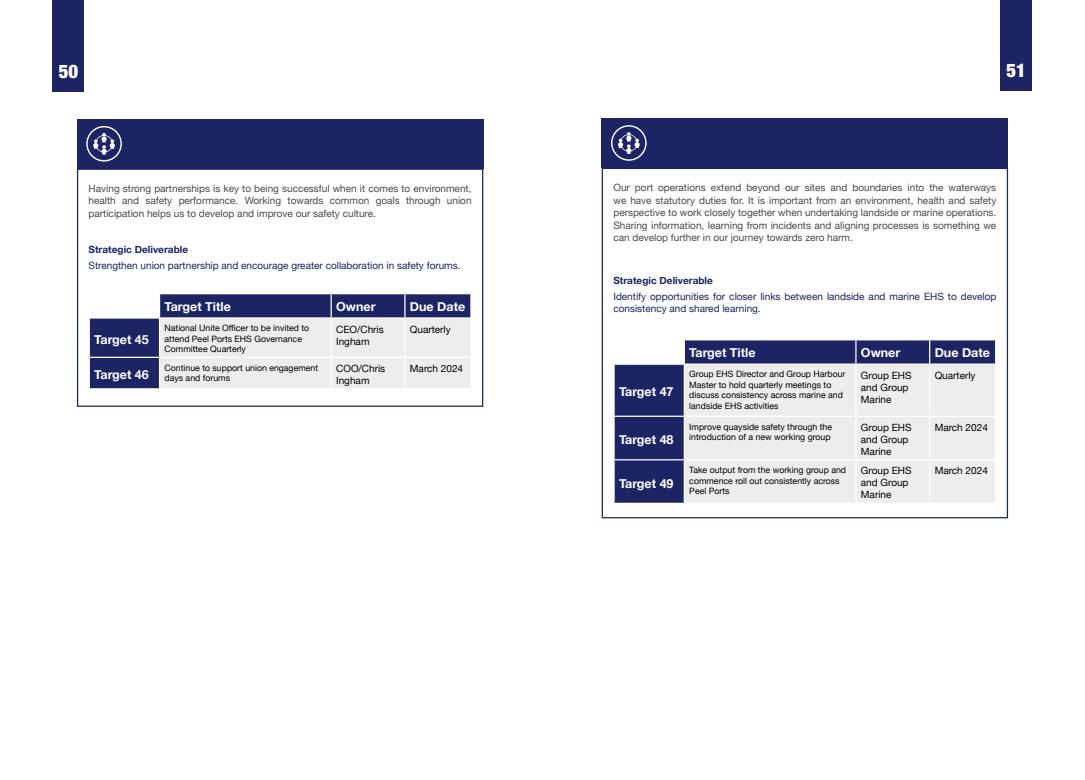
<style>
.page{position:relative;width:1085px;height:780px;background:#fff}
.page>*{position:absolute;margin:0;border:0;box-sizing:border-box;transform-origin:0 0}
.t1{font:900 condensed 18.75px "Helvetica Neue";color:#fff}
.t2{font:700 12.5px "Helvetica Neue";color:#fff}
.t3{font:10px/12.5px "Helvetica Neue";color:#4a4a49;text-align:justify}
.t4{font:10px/12.5px "Helvetica Neue";color:#1c2463}
.t5{font:10px/12px "Helvetica Neue";color:#000}
.t6{font:700 10px "Helvetica Neue";color:#1c2463}
.t7{font:8.75px/10.5px "Helvetica Neue";color:#000}
</style>
<div class="page">
<div style="left:53px;top:0;width:31px;height:91px;background:#1c2463"></div>
<div style="left:90px;top:318px;width:69px;height:70px;background:#1c2463"></div>
<svg style="left:159px;top:294px;width:312px;height:94px;background:#b9bbcb"></svg>
<hr style="left:159px;top:317px;width:172px;height:1px;background:#fff">
<hr style="left:159px;top:318px;width:1px;height:39px;background:#fff">
<hr style="left:331px;top:317px;width:74px;height:1px;background:#fff">
<hr style="left:330px;top:318px;width:2px;height:39px;background:#fff">
<hr style="left:405px;top:317px;width:66px;height:1px;background:#fff">
<hr style="left:404px;top:318px;width:1px;height:39px;background:#fff">
<hr style="left:470px;top:318px;width:1px;height:39px;background:#fff">
<hr style="left:89px;top:357px;width:70px;height:1px;background:#fff">
<hr style="left:159px;top:357px;width:172px;height:1px;background:#fff">
<hr style="left:159px;top:358px;width:1px;height:30px;background:#fff">
<hr style="left:331px;top:357px;width:74px;height:1px;background:#fff">
<hr style="left:330px;top:358px;width:2px;height:30px;background:#fff">
<hr style="left:405px;top:357px;width:66px;height:1px;background:#fff">
<hr style="left:404px;top:358px;width:1px;height:30px;background:#fff">
<hr style="left:470px;top:358px;width:1px;height:30px;background:#fff">
<div style="left:77px;top:168px;width:406px;height:239px;border:1px solid #1c2463"></div>
<div style="left:77px;top:119px;width:406px;height:49px;background:#1c2463"></div>
<div style="left:86px;top:126px;width:36px;height:35px;border:1px solid #fff;border-radius:50%"></div>
<svg style="left:93px;top:133px;width:22px;height:21px"></svg>
<div style="left:1000px;top:0;width:31px;height:90px;background:#1c2463"></div>
<svg style="left:614px;top:340px;width:380px;height:162px;background:#353c74"></svg>
<div style="left:684px;top:365px;width:310px;height:137px;background:#ededed"></div>
<svg style="left:683px;top:340px;width:1px;height:23px"></svg>
<svg style="left:855px;top:340px;width:1px;height:23px"></svg>
<hr style="left:928px;top:340px;width:2px;height:23px;background:#fff">
<hr style="left:613px;top:363px;width:71px;height:2px;background:#fff">
<hr style="left:684px;top:363px;width:171px;height:2px;background:#fff">
<hr style="left:683px;top:365px;width:1px;height:50px;background:#fff">
<hr style="left:855px;top:363px;width:74px;height:2px;background:#fff">
<hr style="left:855px;top:365px;width:1px;height:50px;background:#fff">
<hr style="left:929px;top:363px;width:67px;height:2px;background:#fff">
<hr style="left:928px;top:365px;width:2px;height:50px;background:#fff">
<hr style="left:613px;top:415px;width:71px;height:2px;background:#fff">
<hr style="left:684px;top:415px;width:171px;height:2px;background:#fff">
<hr style="left:683px;top:417px;width:1px;height:42px;background:#fff">
<hr style="left:855px;top:415px;width:74px;height:2px;background:#fff">
<hr style="left:855px;top:417px;width:1px;height:42px;background:#fff">
<hr style="left:929px;top:415px;width:67px;height:2px;background:#fff">
<hr style="left:928px;top:417px;width:2px;height:42px;background:#fff">
<hr style="left:613px;top:459px;width:71px;height:1px;background:#fff">
<hr style="left:684px;top:459px;width:171px;height:1px;background:#fff">
<hr style="left:683px;top:460px;width:1px;height:42px;background:#fff">
<hr style="left:855px;top:459px;width:74px;height:1px;background:#fff">
<hr style="left:855px;top:460px;width:1px;height:42px;background:#fff">
<hr style="left:929px;top:459px;width:67px;height:1px;background:#fff">
<hr style="left:928px;top:460px;width:2px;height:42px;background:#fff">
<div style="left:601px;top:168px;width:406px;height:350px;border:1px solid #1c2463"></div>
<div style="left:601px;top:118px;width:406px;height:50px;background:#1c2463"></div>
<div style="left:611px;top:125px;width:35px;height:36px;border:1px solid #fff;border-radius:50%"></div>
<svg style="left:618px;top:132px;width:21px;height:22px"></svg>
<h1 class="t1" style="left:59px;top:60px;width:21px">50</h1>
<p class="t3" style="left:89px;top:183px;width:384px">Having strong partnerships is key to being successful when it comes to environment, health and safety performance. Working towards common goals through union participation helps us to develop and improve our safety culture.</p>
<p class="t6" style="left:89px;top:241px;width:101px">Strategic Deliverable</p>
<p class="t4" style="left:89px;top:259px;width:373px">Strengthen union partnership and encourage greater collaboration in safety forums.</p>
<p class="t2" style="left:164px;top:296px;width:68px">Target Title</p>
<p class="t2" style="left:336px;top:296px;width:41px">Owner</p>
<p class="t2" style="left:410px;top:296px;width:57px">Due Date</p>
<p class="t2" style="left:94px;top:329px;width:56px">Target 45</p>
<p class="t7" style="left:164px;top:323px;width:146px">National Unite Officer to be invited to attend Peel Ports EHS Governance<br>Committee Quarterly</p>
<p class="t5" style="left:336px;top:323px;width:49px">CEO/Chris<br>Ingham</p>
<p class="t5" style="left:410px;top:323px;width:42px">Quarterly</p>
<p class="t2" style="left:94px;top:365px;width:56px">Target 46</p>
<p class="t7" style="left:164px;top:363px;width:155px">Continue to support union engagement days and forums</p>
<p class="t5" style="left:336px;top:363px;width:51px">COO/Chris<br>Ingham</p>
<p class="t5" style="left:410px;top:363px;width:55px">March 2024</p>
<h1 class="t1" style="left:1006px;top:59px;width:21px">51</h1>
<p class="t3" style="left:613px;top:182px;width:384px">Our port operations extend beyond our sites and boundaries into the waterways we have statutory duties for. It is important from an environment, health and safety perspective to work closely together when undertaking landside or marine operations.<br>Sharing information, learning from incidents and aligning processes is something we can develop further in our journey towards zero harm.</p>
<p class="t6" style="left:613px;top:272px;width:101px">Strategic Deliverable</p>
<p class="t4" style="left:613px;top:291px;width:384px">Identify opportunities for closer links between landside and marine EHS to develop consistency and shared learning.</p>
<p class="t2" style="left:619px;top:382px;width:56px">Target 47</p>
<p class="t2" style="left:689px;top:343px;width:68px">Target Title</p>
<p class="t2" style="left:860px;top:343px;width:41px">Owner</p>
<p class="t2" style="left:934px;top:343px;width:57px">Due Date</p>
<p class="t7" style="left:689px;top:369px;width:158px">Group EHS Director and Group Harbour Master to hold quarterly meetings to discuss consistency across marine and landside EHS activities</p>
<p class="t5" style="left:860px;top:369px;width:52px">Group EHS and Group<br>Marine</p>
<p class="t5" style="left:934px;top:369px;width:42px">Quarterly</p>
<p class="t2" style="left:619px;top:430px;width:56px">Target 48</p>
<p class="t7" style="left:689px;top:421px;width:144px">Improve quayside safety through the introduction of a new working group</p>
<p class="t5" style="left:860px;top:422px;width:52px">Group EHS and Group<br>Marine</p>
<p class="t5" style="left:934px;top:422px;width:55px">March 2024</p>
<p class="t2" style="left:619px;top:473px;width:56px">Target 49</p>
<p class="t7" style="left:689px;top:465px;width:158px">Take output from the working group and commence roll out consistently across<br>Peel Ports</p>
<p class="t5" style="left:860px;top:465px;width:52px">Group EHS and Group<br>Marine</p>
<p class="t5" style="left:934px;top:465px;width:55px">March 2024</p>
</div>
